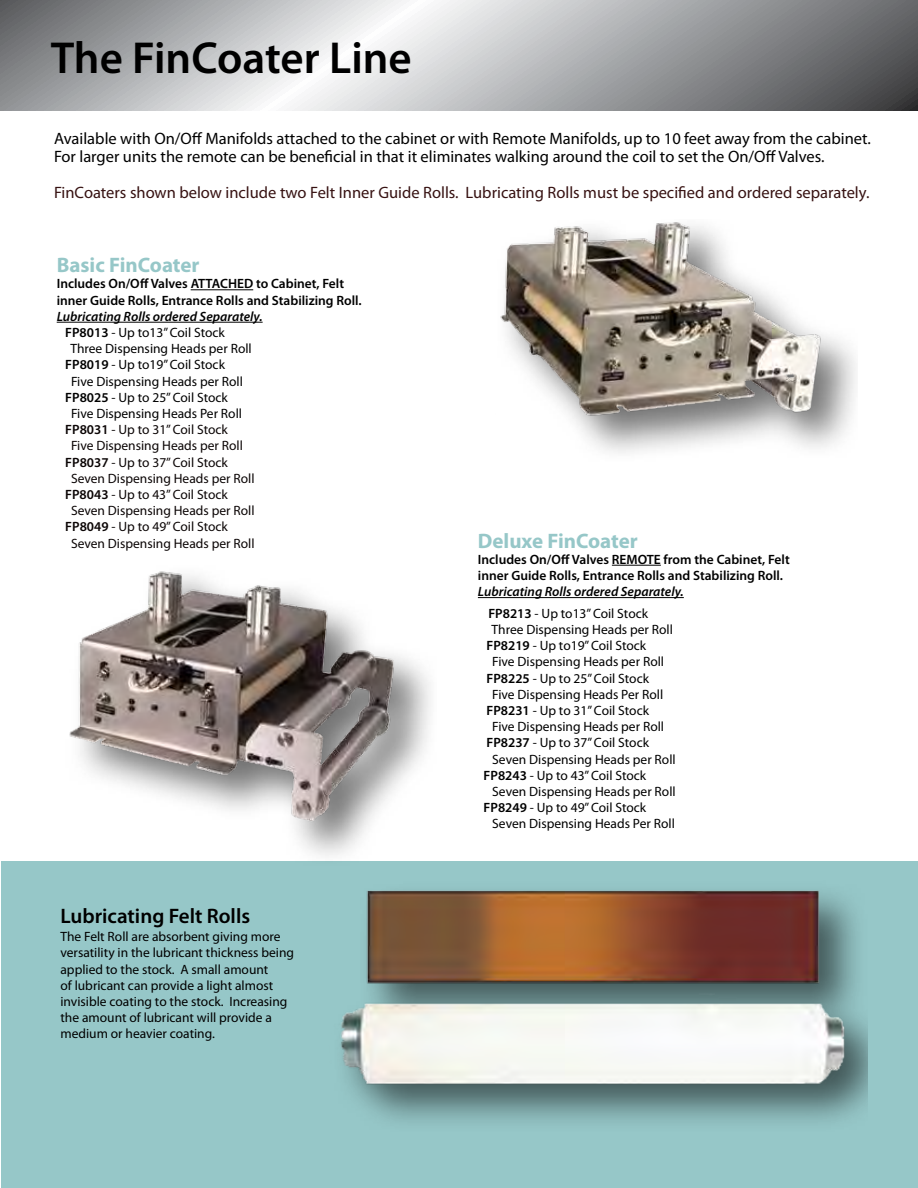
<style>
.page{position:relative;width:918px;height:1188px;background:#fff}
.page>*{position:absolute;margin:0;border:0;box-sizing:border-box;transform-origin:0 0}
.t1{font:600 45px "Myriad Pro";color:#000}
.t2{font:700 21px "Myriad Pro";color:#96c7c8}
.t3{font:600 21px "Myriad Pro";color:#000}
.t4{font:16.5px/18px "Myriad Pro";color:#000}
.t5{font:16.5px "Myriad Pro";color:#371212}
.t6{font:13.5px/16.2px "Myriad Pro";color:#000}
.t7{font:13.5px "Myriad Pro";color:#0b0505}
.t8{font:600 13.5px/16.2px "Myriad Pro";color:#000}
.t9{font:italic 600 13.5px/21.6px "Myriad Pro";color:#000}
.s1{font-weight:600}
.s2{font-style:normal}
.s3{font-weight:400;font-style:normal}
</style>
<div class="page">
<div style="left:1px;top:861px;width:917px;height:327px;background:#96c7c8"></div>
<hr style="left:191px;top:289px;width:62px;height:1px;background:#000">
<hr style="left:57px;top:322px;width:206px;height:1px;background:#000">
<hr style="left:612px;top:565px;width:49px;height:1px;background:#000">
<hr style="left:478px;top:597px;width:206px;height:1px;background:#000">
<div style="left:484px;top:220px;width:374px;height:241px;background:#000;opacity:.55"></div>
<img style="left:495px;top:220px;width:333px;height:202px">
<div style="left:59px;top:559px;width:378px;height:306px;background:#000;opacity:.55"></div>
<img style="left:59px;top:566px;width:340px;height:282px">
<svg style="left:0;top:0;width:918px;height:111px;background:#aaabad"></svg>
<div style="left:305px;top:879px;width:562px;height:253px;background:#000;opacity:.55"></div>
<img style="left:305px;top:879px;width:563px;height:226px">
<h1 class="t1" style="left:51px;top:29px;width:363px">The FinCoater Line</h1>
<p class="t4" style="left:54px;top:129px;width:818px">Available with On/Off Manifolds attached to the cabinet or with Remote Manifolds, up to 10 feet away from the cabinet.<br>For larger units the remote can be beneficial in that it eliminates walking around the coil to set the On/Off Valves.</p>
<p class="t5" style="left:54px;top:182px;width:817px">FinCoaters shown below include two Felt Inner Guide Rolls. Lubricating Rolls must be specified and ordered separately.</p>
<h2 class="t2" style="left:57px;top:251px;width:144px">Basic FinCoater</h2>
<p class="t8" style="left:57px;top:275px;width:307px">Includes On/Off Valves ATTACHED to Cabinet, Felt inner Guide Rolls, Entrance Rolls and Stabilizing Roll.</p>
<p class="t9" style="left:57px;top:305px;width:207px">Lubricating Rolls ordered Separately.</p>
<p class="t6" style="left:65px;top:324px;width:161px"><span class="s1">FP8013</span> - Up to13” Coil Stock</p>
<p class="t6" style="left:70px;top:340px;width:183px">Three Dispensing Heads per Roll</p>
<p class="t6" style="left:65px;top:357px;width:161px"><span class="s1">FP8019</span> - Up to19” Coil Stock</p>
<p class="t6" style="left:71px;top:373px;width:173px">Five Dispensing Heads per Roll</p>
<p class="t6" style="left:65px;top:389px;width:164px"><span class="s1">FP8025</span> - Up to 25” Coil Stock</p>
<p class="t6" style="left:71px;top:405px;width:173px">Five Dispensing Heads Per Roll</p>
<p class="t7" style="left:65px;top:421px;width:164px"><span class="s1">FP8031</span> - Up to 31” Coil Stock</p>
<p class="t7" style="left:71px;top:438px;width:173px">Five Dispensing Heads per Roll</p>
<p class="t7" style="left:65px;top:454px;width:164px"><span class="s1">FP8037</span> - Up to 37” Coil Stock</p>
<p class="t7" style="left:71px;top:470px;width:185px">Seven Dispensing Heads per Roll</p>
<p class="t7" style="left:65px;top:486px;width:164px"><span class="s1">FP8043</span> - Up to 43” Coil Stock</p>
<p class="t7" style="left:71px;top:502px;width:185px">Seven Dispensing Heads per Roll</p>
<p class="t7" style="left:65px;top:519px;width:164px"><span class="s1">FP8049</span> - Up to 49” Coil Stock</p>
<p class="t7" style="left:71px;top:535px;width:185px">Seven Dispensing Heads per Roll</p>
<h2 class="t2" style="left:478px;top:527px;width:161px">Deluxe FinCoater</h2>
<p class="t8" style="left:478px;top:551px;width:313px">Includes On/Off Valves REMOTE from the Cabinet, Felt inner Guide Rolls, Entrance Rolls and Stabilizing Roll.</p>
<p class="t9" style="left:488px;top:581px;width:197px;text-indent:-10px">Lubricating Rolls ordered Separately.<br><span class="s2">FP8213</span> <span class="s3">- Up to13” Coil Stock</span></p>
<p class="t6" style="left:492px;top:621px;width:183px">Three Dispensing Heads per Roll</p>
<p class="t6" style="left:486px;top:637px;width:161px"><span class="s1">FP8219</span> - Up to19” Coil Stock</p>
<p class="t6" style="left:492px;top:654px;width:173px">Five Dispensing Heads per Roll</p>
<p class="t6" style="left:486px;top:670px;width:164px"><span class="s1">FP8225</span> - Up to 25” Coil Stock</p>
<p class="t6" style="left:492px;top:686px;width:173px">Five Dispensing Heads Per Roll</p>
<p class="t6" style="left:486px;top:702px;width:164px"><span class="s1">FP8231</span> - Up to 31” Coil Stock</p>
<p class="t6" style="left:492px;top:718px;width:173px">Five Dispensing Heads per Roll</p>
<p class="t6" style="left:486px;top:735px;width:164px"><span class="s1">FP8237</span> - Up to 37” Coil Stock</p>
<p class="t6" style="left:492px;top:751px;width:185px">Seven Dispensing Heads per Roll</p>
<p class="t6" style="left:484px;top:767px;width:164px"><span class="s1">FP8243</span> - Up to 43” Coil Stock</p>
<p class="t6" style="left:492px;top:783px;width:185px">Seven Dispensing Heads per Roll</p>
<p class="t6" style="left:484px;top:799px;width:164px"><span class="s1">FP8249</span> - Up to 49” Coil Stock</p>
<p class="t6" style="left:492px;top:816px;width:184px">Seven Dispensing Heads Per Roll</p>
<h2 class="t3" style="left:60px;top:903px;width:191px">Lubricating Felt Rolls</h2>
<p class="t6" style="left:60px;top:928px;width:235px">The Felt Roll are absorbent giving more versatility in the lubricant thickness being applied to the stock. A small amount<br>of lubricant can provide a light almost invisible coating to the stock. Increasing the amount of lubricant will provide a medium or heavier coating.</p>
</div>
